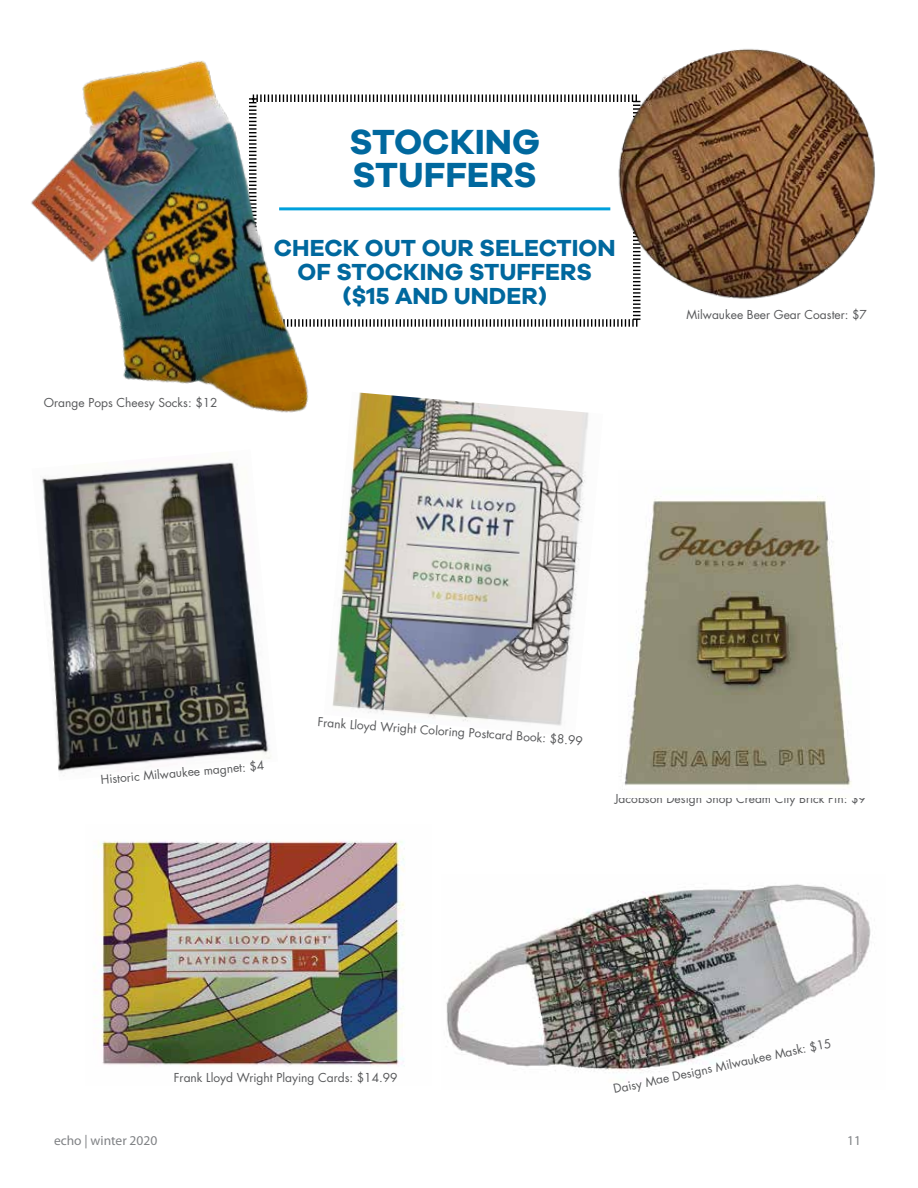
<style>
.page{position:relative;width:918px;height:1188px;background:#fff}
.page>*{position:absolute;margin:0;border:0;box-sizing:border-box;transform-origin:0 0}
.t1{font:700 36px/33px "Galano Grotesque DEMO";color:#00689e}
.t2{font:700 24px/24px "Galano Grotesque DEMO";color:#00689e;text-align:center}
.t3{font:13.5px "Myriad Pro";color:#808285}
.t4{font:12px "Futura";color:#58595b}
</style>
<div class="page">
<svg style="left:399px;top:94px;width:186px;height:233px"></svg>
<hr style="left:279px;top:207px;width:331px;height:3px;background:#00a0dc">
<img style="left:585px;top:49px;width:290px;height:278px">
<img style="left:31px;top:60px;width:368px;height:353px">
<img style="left:94px;top:840px;width:311px;height:226px">
<img style="left:42px;top:462px;width:229px;height:311px">
<img style="left:324px;top:392px;width:265px;height:334px">
<img style="left:446px;top:884px;width:425px;height:189px">
<img style="left:622px;top:496px;width:230px;height:294px">
<h1 class="t1" style="left:349px;top:127px;width:192px">STOCKING<br>STUFFERS</h1>
<p class="t4" style="left:44px;top:395px;width:175px">Orange Pops Cheesy Socks: $12</p>
<h2 class="t2" style="left:274px;top:237px;width:343px">CHECK OUT OUR SELECTION<br>OF STOCKING STUFFERS ($15 AND UNDER)</h2>
<p class="t4" style="left:686px;top:307px;width:182px">Milwaukee Beer Gear Coaster: $7</p>
<p class="t4" style="left:100px;top:772px;width:166px;rotate:-5deg">Historic Milwaukee magnet: $4</p>
<p class="t4" style="left:318px;top:714px;width:267px;rotate:4deg">Frank Lloyd Wright Coloring Postcard Book: $8.99</p>
<p class="t4" style="left:615px;top:791px;width:253px">Jacobson Design Shop Cream City Brick Pin: $9</p>
<p class="t4" style="left:174px;top:1070px;width:225px">Frank Lloyd Wright Playing Cards: $14.99</p>
<p class="t4" style="left:612px;top:1082px;width:224px;rotate:-12deg">Daisy Mae Designs Milwaukee Mask: $15</p>
<p class="t3" style="left:54px;top:1132px;width:105px">echo | winter 2020</p>
<p class="t3" style="left:847px;top:1132px;width:15px">11</p>
</div>
